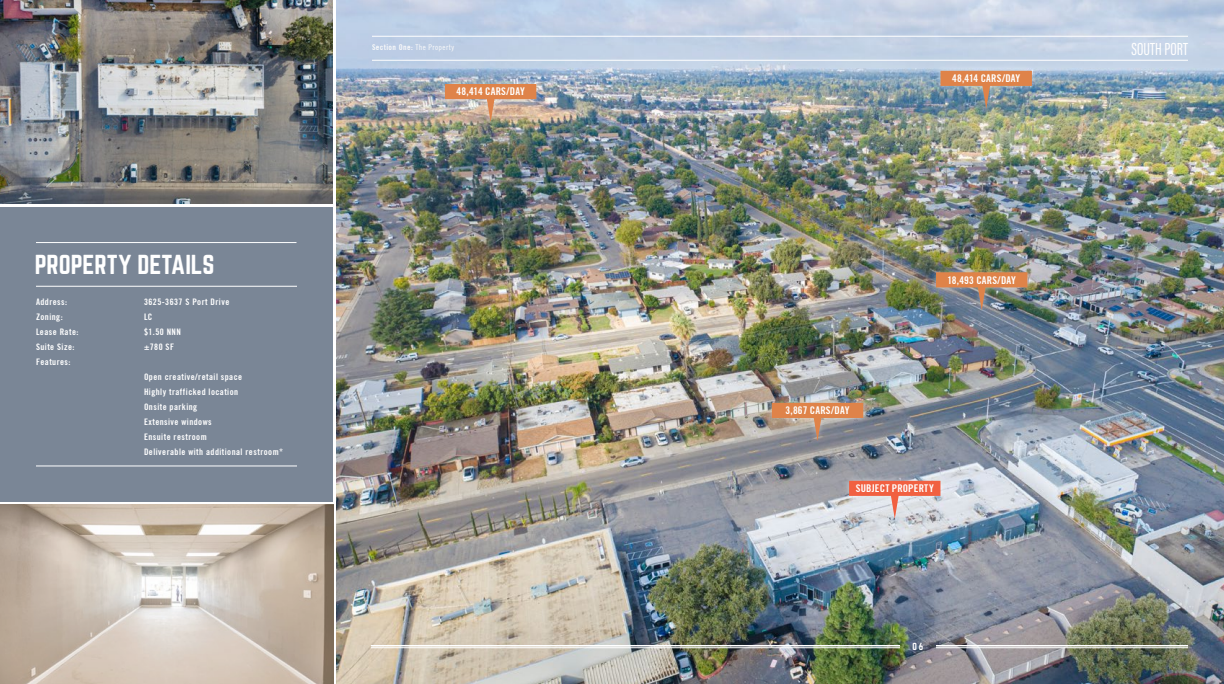
<style>
.page{position:relative;width:1224px;height:684px;background:#fff}
.page>*{position:absolute;margin:0;border:0;box-sizing:border-box;transform-origin:0 0}
.t1{font:24px "Norwester";letter-spacing:-.005em;color:#fff}
.t2{font:18px "Acumin Variable Concept";letter-spacing:.005em;color:#fff}
.t3{font:700 condensed 10.7px "Trade Gothic No.20";letter-spacing:.015em;color:#fff}
.t4{font:700 condensed 9px/15px "Trade Gothic No.20";letter-spacing:.05em;color:#fff}
.t5{font:9px "Norwester";color:#fff}
.t6{font:700 condensed 8px "Trade Gothic No.20";letter-spacing:.05em;color:#fafafa}
.s1{font-family:"Trade Gothic No.18";font-weight:400}
</style>
<div class="page">
<img style="left:0;top:0;width:333px;height:204px">
<img style="left:336px;top:0;width:888px;height:684px">
<hr style="left:371px;top:645px;width:529px;height:1px;background:#fff">
<hr style="left:371px;top:647px;width:529px;height:1px;background:#fff">
<hr style="left:936px;top:645px;width:252px;height:1px;background:#fff">
<hr style="left:936px;top:647px;width:252px;height:1px;background:#fff">
<div style="left:0;top:208px;width:333px;height:294px;background:#7a8696"></div>
<hr style="left:36px;top:242px;width:260px;height:1px;background:#fff">
<hr style="left:36px;top:466px;width:261px;height:1px;background:#fff">
<hr style="left:36px;top:286px;width:261px;height:1px;background:#fff">
<img style="left:0;top:505px;width:333px;height:179px">
<hr style="left:372px;top:60px;width:816px;height:1px;background:#fff">
<hr style="left:372px;top:36px;width:816px;height:1px;background:#fff">
<div style="left:439px;top:78px;width:103px;height:49px;background:#fff;opacity:.5"></div>
<svg style="left:445px;top:84px;width:91px;height:38px;background:#d09f7d"></svg>
<div style="left:934px;top:65px;width:104px;height:49px;background:#fff;opacity:.5"></div>
<svg style="left:941px;top:71px;width:91px;height:38px;background:#a18b7c"></svg>
<div style="left:766px;top:397px;width:103px;height:49px;background:#fff;opacity:.5"></div>
<svg style="left:772px;top:403px;width:91px;height:38px;background:#b58d75"></svg>
<div style="left:930px;top:266px;width:103px;height:49px;background:#fff;opacity:.5"></div>
<img style="left:936px;top:272px;width:91px;height:38px">
<div style="left:843px;top:475px;width:104px;height:49px;background:#fff;opacity:.5"></div>
<svg style="left:849px;top:481px;width:91px;height:38px;background:#e1a79d"></svg>
<h1 class="t1" style="left:35px;top:253px;width:181px">PROPERTY DETAILS</h1>
<p class="t4" style="left:36px;top:294px;width:33px">Address:</p>
<p class="t4" style="left:144px;top:294px;width:87px">3625-3637 S Port Drive</p>
<p class="t4" style="left:36px;top:309px;width:28px">Zoning:</p>
<p class="t4" style="left:144px;top:309px;width:10px">LC</p>
<p class="t4" style="left:36px;top:324px;width:44px">Lease Rate:</p>
<p class="t4" style="left:144px;top:324px;width:39px">$1.50 NNN</p>
<p class="t4" style="left:36px;top:339px;width:40px">Suite Size:</p>
<p class="t4" style="left:144px;top:339px;width:32px">±780 SF</p>
<p class="t4" style="left:36px;top:354px;width:36px">Features:</p>
<p class="t4" style="left:144px;top:369px;width:141px">Open creative/retail space<br>Highly trafficked location<br>Onsite parking<br>Extensive windows<br>Ensuite restroom<br>Deliverable with additional restroom*</p>
<p class="t6" style="left:372px;top:43px;width:84px">Section One: <span class="s1">The Property</span></p>
<p class="t3" style="left:457px;top:85px;width:70px">48,414 CARS/DAY</p>
<p class="t3" style="left:952px;top:72px;width:70px">48,414 CARS/DAY</p>
<p class="t3" style="left:947px;top:273px;width:70px">18,493 CARS/DAY</p>
<p class="t3" style="left:786px;top:404px;width:65px">3,867 CARS/DAY</p>
<p class="t3" style="left:856px;top:482px;width:79px">SUBJECT PROPERTY</p>
<p class="t5" style="left:913px;top:642px;width:12px">06</p>
<h2 class="t2" style="left:1132px;top:36px;width:58px">SOUTH PORT</h2>
</div>
